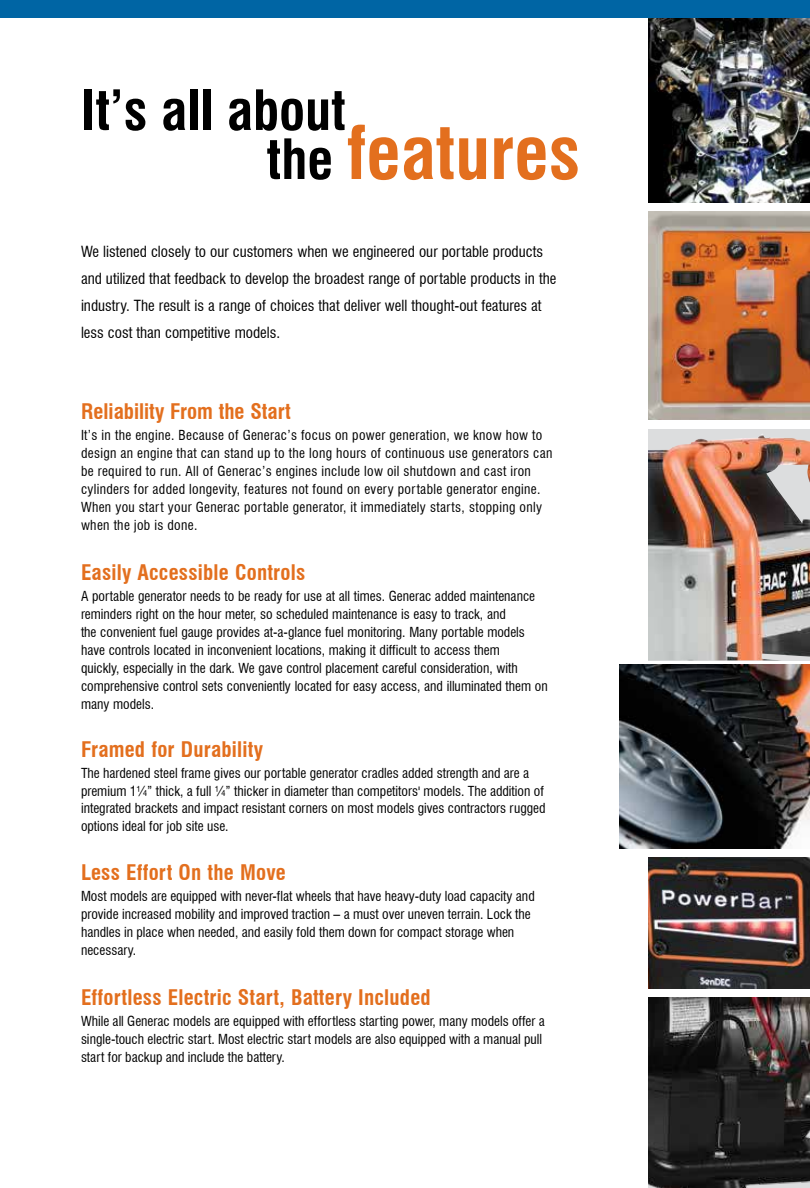
<style>
.page{position:relative;width:810px;height:1188px;background:#fff}
.page>*{position:absolute;margin:0;border:0;box-sizing:border-box;transform-origin:0 0}
.t1{font:700 condensed 72px "Swiss 721 BT";color:#e36f1e}
.t2{font:700 condensed 54px "Swiss 721 BT";color:#000}
.t3{font:700 condensed 21px "Swiss 721 BT";letter-spacing:.01em;color:#e36f1e}
.t4{font:condensed 15px/27px "Swiss 721 BT";color:#000}
.t5{font:condensed 13.5px/18px "Swiss 721 BT";color:#000}
.t6{font:condensed 13.5px/18px "Swiss 721 BT";letter-spacing:.025em;color:#000}
.s1{font-size:54px;color:#000}
</style>
<div class="page">
<img style="left:648px;top:17px;width:162px;height:185px">
<div style="left:0;top:0;width:810px;height:17px;background:#0065a4"></div>
<img style="left:648px;top:211px;width:162px;height:209px">
<img style="left:620px;top:665px;width:190px;height:184px">
<div style="left:648px;top:429px;width:162px;height:231px;background:#dcddde"></div>
<img style="left:648px;top:434px;width:162px;height:226px">
<img style="left:648px;top:998px;width:162px;height:190px">
<img style="left:648px;top:857px;width:162px;height:132px">
<h2 class="t2" style="left:81px;top:88px;width:266px">it’s all about</h2>
<h1 class="t1" style="left:267px;top:124px;width:315px"><span class="s1">the</span> features</h1>
<p class="t4" style="left:81px;top:240px;width:477px">We listened closely to our customers when we engineered our portable products and utilized that feedback to develop the broadest range of portable products in the industry. The result is a range of choices that deliver well thought-out features at less cost than competitive models.</p>
<h3 class="t3" style="left:81px;top:403px;width:211px">reliability from the start</h3>
<p class="t6" style="left:81px;top:427px;width:473px">It’s in the engine. Because of Generac’s focus on power generation, we know how to design an engine that can stand up to the long hours of continuous use generators can be required to run. All of Generac’s engines include low oil shutdown and cast iron cylinders for added longevity, features not found on every portable generator engine.<br>When you start your Generac portable generator, it immediately starts, stopping only when the job is done.</p>
<h3 class="t3" style="left:81px;top:564px;width:226px">easily accessible Controls</h3>
<p class="t5" style="left:81px;top:588px;width:468px">A portable generator needs to be ready for use at all times. Generac added maintenance reminders right on the hour meter, so scheduled maintenance is easy to track, and<br>the convenient fuel gauge provides at-a-glance fuel monitoring. Many portable models have controls located in inconvenient locations, making it difficult to access them<br>quickly, especially in the dark. We gave control placement careful consideration, with comprehensive control sets conveniently located for easy access, and illuminated them on many models.</p>
<h3 class="t3" style="left:81px;top:741px;width:184px">framed for durability</h3>
<p class="t5" style="left:81px;top:765px;width:466px">The hardened steel frame gives our portable generator cradles added strength and are a premium 1¼” thick, a full ¼” thicker in diameter than competitors' models. The addition of integrated brackets and impact resistant corners on most models gives contractors rugged options ideal for job site use.</p>
<h3 class="t3" style="left:81px;top:864px;width:206px">less effort on the move</h3>
<p class="t5" style="left:81px;top:888px;width:455px">Most models are equipped with never-flat wheels that have heavy-duty load capacity and provide increased mobility and improved traction – a must over uneven terrain. Lock the handles in place when needed, and easily fold them down for compact storage when necessary.</p>
<h3 class="t3" style="left:81px;top:989px;width:351px">effortless electric start, Battery included</h3>
<p class="t5" style="left:81px;top:1013px;width:465px">While all Generac models are equipped with effortless starting power, many models offer a single-touch electric start. Most electric start models are also equipped with a manual pull start for backup and include the battery.</p>
</div>
